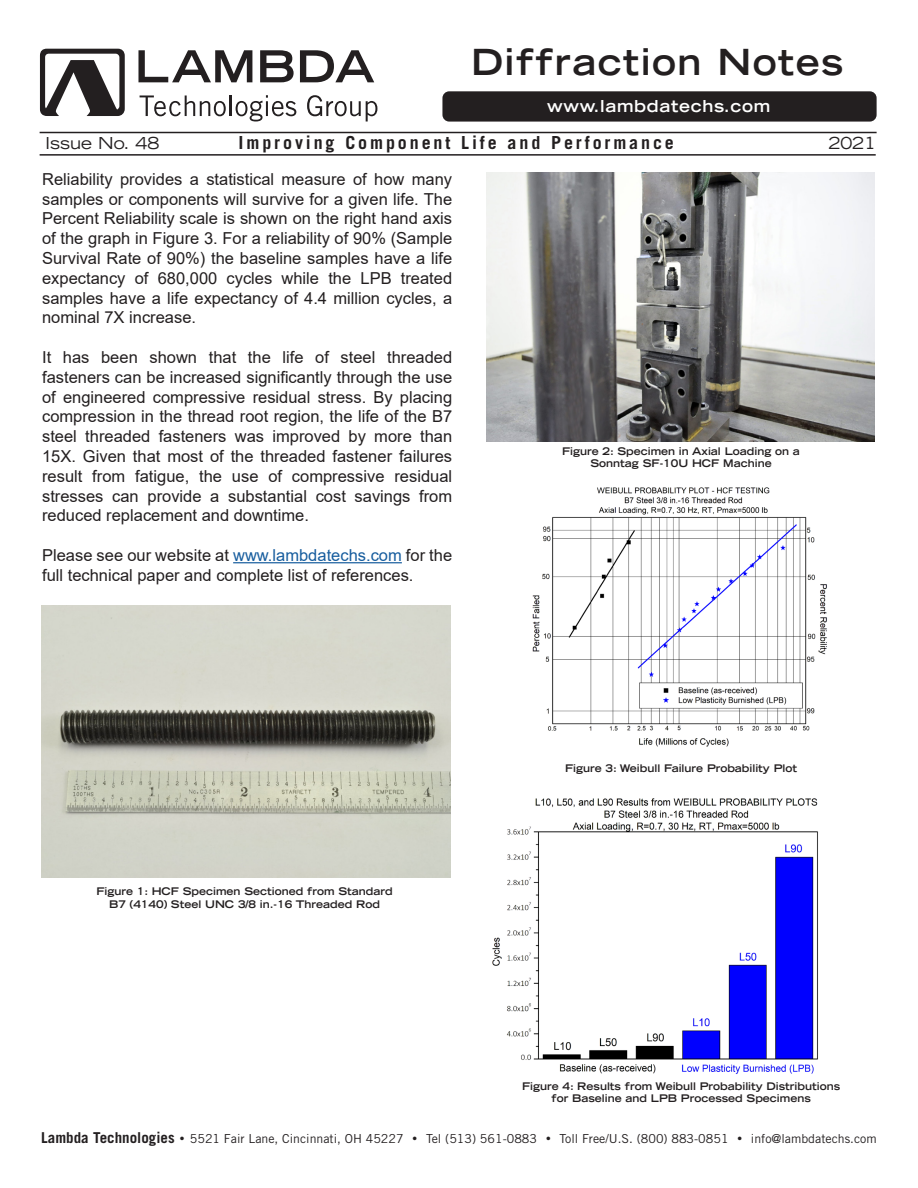
<style>
.page{position:relative;width:918px;height:1188px;background:#fff}
.page>*{position:absolute;margin:0;border:0;box-sizing:border-box;transform-origin:0 0}
.t1{font:700 expanded 36px "Trade Gothic LT Std";letter-spacing:.04em;color:#231f20}
.t2{font:700 18px "Trade Gothic LT Std";letter-spacing:.16em;color:#231f20}
.t3{font:16.5px/19.8px "Arial";color:#231f20;text-align:justify}
.t4{font:700 expanded 16.5px "Trade Gothic LT Std";letter-spacing:.04em;color:#fff}
.t5{font:expanded 16.5px "Trade Gothic LT Std";color:#231f20}
.t6{font:12.3px "Trade Gothic LT Std";color:#231f20}
.t7{font:700 expanded 10.5px "Trade Gothic LT Std";color:#231f20}
.s1{color:#175d9e}
.s2{font-weight:700;font-size:15px}
.s3{font-family:"Futura BT";font-weight:500;font-style:italic}
</style>
<div class="page">
<svg style="left:138px;top:50px;width:114px;height:32px"></svg>
<svg style="left:260px;top:50px;width:34px;height:32px"></svg>
<svg style="left:300px;top:50px;width:74px;height:32px"></svg>
<svg style="left:140px;top:95px;width:86px;height:21px"></svg>
<hr style="left:230px;top:95px;width:2px;height:21px;background:#231f20">
<svg style="left:236px;top:95px;width:60px;height:27px"></svg>
<svg style="left:307px;top:95px;width:70px;height:27px"></svg>
<svg style="left:40px;top:49px;width:85px;height:67px"></svg>
<div style="left:442px;top:91px;width:435px;height:31px;background:#231f20;border-radius:7px"></div>
<hr style="left:40px;top:132px;width:837px;height:1px;background:#231f20">
<hr style="left:40px;top:154px;width:836px;height:2px;background:#231f20">
<hr style="left:233px;top:562px;width:169px;height:1px;background:#175d9e">
<img style="left:42px;top:606px;width:409px;height:271px">
<img style="left:486px;top:173px;width:389px;height:268px">
<img style="left:532px;top:487px;width:295px;height:260px">
<img style="left:492px;top:798px;width:326px;height:276px">
<h1 class="t1" style="left:471px;top:38px;width:373px">Diffraction Notes</h1>
<p class="t4" style="left:547px;top:95px;width:224px">www.lambdatechs.com</p>
<p class="t2" style="left:239px;top:132px;width:437px">Improving Component Life and Performance</p>
<p class="t5" style="left:46px;top:132px;width:115px">Issue No. 48</p>
<p class="t5" style="left:828px;top:132px;width:49px">2021</p>
<p class="t3" style="left:42px;top:169px;width:412px">Reliability provides a statistical measure of how many samples or components will survive for a given life. The Percent Reliability scale is shown on the right hand axis of the graph in Figure 3. For a reliability of 90% (Sample Survival Rate of 90%) the baseline samples have a life expectancy of 680,000 cycles while the LPB treated samples have a life expectancy of 4.4 million cycles, a nominal 7X increase.</p>
<p class="t3" style="left:42px;top:347px;width:412px">It has been shown that the life of steel threaded fasteners can be increased significantly through the use of engineered compressive residual stress. By placing compression in the thread root region, the life of the B7 steel threaded fasteners was improved by more than 15X. Given that most of the threaded fastener failures result from fatigue, the use of compressive residual stresses can provide a substantial cost savings from reduced replacement and downtime.</p>
<p class="t3" style="left:42px;top:545px;width:412px">Please see our website at <span class="s1">www.lambdatechs.com</span> for the full technical paper and complete list of references.</p>
<p class="t7" style="left:562px;top:444px;width:239px">Figure 2: Specimen in Axial Loading on a</p>
<p class="t7" style="left:591px;top:457px;width:183px">Sonntag SF-10U HCF Machine</p>
<p class="t7" style="left:97px;top:885px;width:298px">Figure 1: HCF Specimen Sectioned from Standard</p>
<p class="t7" style="left:109px;top:897px;width:272px">B7 (4140) Steel UNC 3/8 in.-16 Threaded Rod</p>
<p class="t7" style="left:565px;top:762px;width:233px">Figure 3: Weibull Failure Probability Plot</p>
<p class="t7" style="left:522px;top:1079px;width:320px">Figure 4: Results from Weibull Probability Distributions</p>
<p class="t7" style="left:551px;top:1092px;width:261px">for Baseline and LPB Processed Specimens</p>
<p class="t6" style="left:41px;top:1131px;width:837px"><span class="s2">Lambda Technologies</span> <span class="s3">•</span> 5521 Fair Lane, Cincinnati, OH 45227 <span class="s3">•</span> Tel (513) 561-0883 <span class="s3">•</span> Toll Free/U.S. (800) 883-0851 <span class="s3">•</span> info@lambdatechs.com</p>
</div>
